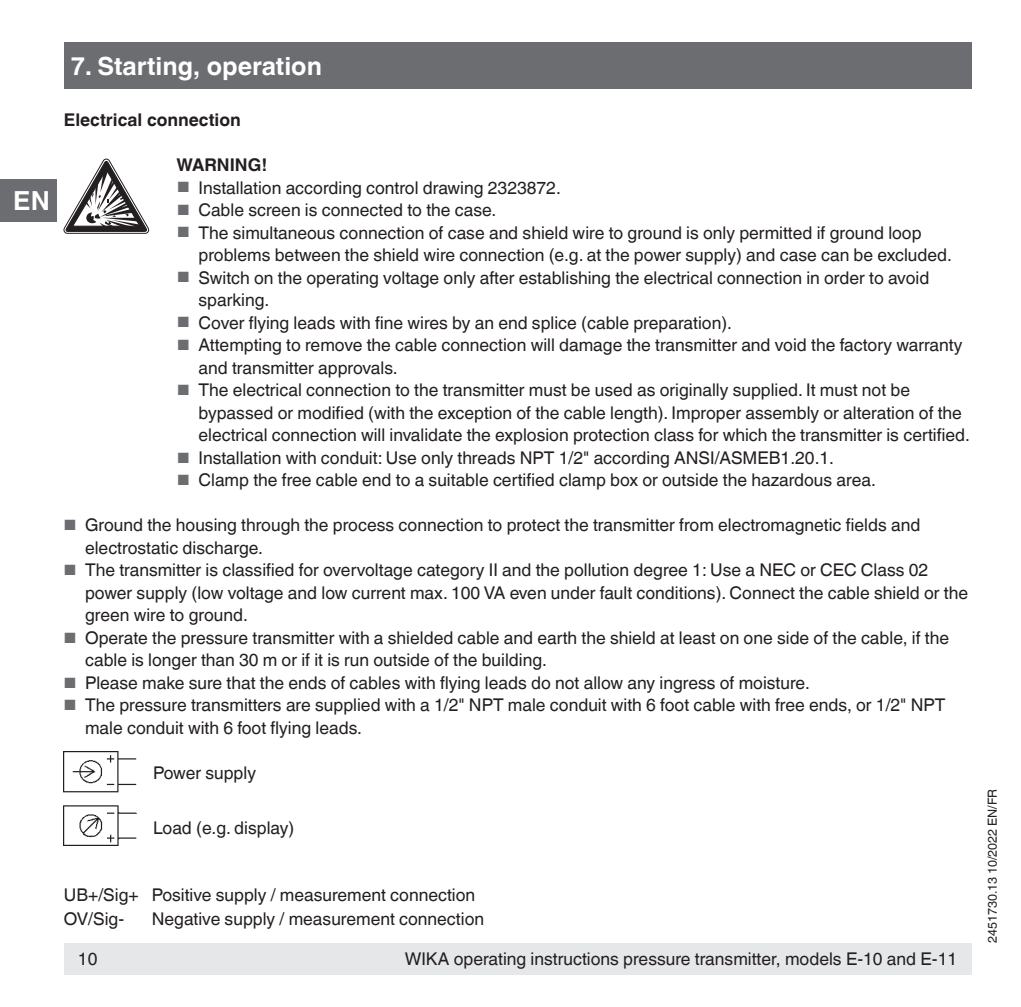
<style>
.page{position:relative;width:1021px;height:1007px;background:#fff}
.page>*{position:absolute;margin:0;border:0;box-sizing:border-box;transform-origin:0 0}
.t1{font:700 26.25px "Helvetica World";color:#fff}
.t2{font:700 25px "Helvetica World";color:#fff}
.t3{font:17.5px/22.5px "Helvetica World";color:#231f20}
.t4{font:700 17.5px "Helvetica World";color:#231f20}
.t5{font:12.5px "Helvetica World";color:#231f20}
.s1{font-size:14.75px;color:#6c6d70}
</style>
<div class="page">
<div style="left:64px;top:943px;width:907px;height:31px;background:#e6e7e9"></div>
<div style="left:64px;top:43px;width:907px;height:46px;background:#6c6d70"></div>
<div style="left:0;top:179px;width:57px;height:43px;background:#6c6d70"></div>
<img style="left:64px;top:751px;width:73px;height:41px">
<img style="left:64px;top:805px;width:72px;height:40px">
<svg style="left:64px;top:159px;width:85px;height:74px"></svg>
<h1 class="t1" style="left:13px;top:186px;width:38px">EN</h1>
<h2 class="t2" style="left:71px;top:51px;width:252px">7. Starting, operation</h2>
<p class="t4" style="left:64px;top:110px;width:178px">Electrical connection</p>
<p class="t4" style="left:176px;top:155px;width:92px">WARNING!</p>
<p class="t3" style="left:177px;top:176px;width:385px"><span class="s1">■</span> Installation according control drawing 2323872.</p>
<p class="t3" style="left:177px;top:199px;width:321px"><span class="s1">■</span> Cable screen is connected to the case.</p>
<p class="t3" style="left:198px;top:221px;width:755px;text-indent:-21px"><span class="s1">■</span> The simultaneous connection of case and shield wire to ground is only permitted if ground loop problems between the shield wire connection (e.g. at the power supply) and case can be excluded.</p>
<p class="t3" style="left:198px;top:266px;width:732px;text-indent:-21px"><span class="s1">■</span> Switch on the operating voltage only after establishing the electrical connection in order to avoid sparking.</p>
<p class="t3" style="left:177px;top:311px;width:556px"><span class="s1">■</span> Cover flying leads with fine wires by an end splice (cable preparation).</p>
<p class="t3" style="left:198px;top:334px;width:765px;text-indent:-21px"><span class="s1">■</span> Attempting to remove the cable connection will damage the transmitter and void the factory warranty and transmitter approvals.</p>
<p class="t3" style="left:198px;top:379px;width:773px;text-indent:-21px"><span class="s1">■</span> The electrical connection to the transmitter must be used as originally supplied. It must not be bypassed or modified (with the exception of the cable length). Improper assembly or alteration of the electrical connection will invalidate the explosion protection class for which the transmitter is certified.</p>
<p class="t3" style="left:177px;top:446px;width:658px"><span class="s1">■</span> Installation with conduit: Use only threads NPT 1/2" according ANSI/ASMEB1.20.1.</p>
<p class="t3" style="left:177px;top:469px;width:700px"><span class="s1">■</span> Clamp the free cable end to a suitable certified clamp box or outside the hazardous area.</p>
<p class="t3" style="left:85px;top:514px;width:836px;text-indent:-21px"><span class="s1">■</span> Ground the housing through the process connection to protect the transmitter from electromagnetic fields and electrostatic discharge.</p>
<p class="t3" style="left:85px;top:559px;width:884px;text-indent:-21px"><span class="s1">■</span> The transmitter is classified for overvoltage category II and the pollution degree 1: Use a NEC or CEC Class 02 power supply (low voltage and low current max. 100 VA even under fault conditions). Connect the cable shield or the green wire to ground.</p>
<p class="t3" style="left:85px;top:626px;width:865px;text-indent:-21px"><span class="s1">■</span> Operate the pressure transmitter with a shielded cable and earth the shield at least on one side of the cable, if the cable is longer than 30 m or if it is run outside of the building.</p>
<p class="t3" style="left:64px;top:671px;width:747px"><span class="s1">■</span> Please make sure that the ends of cables with flying leads do not allow any ingress of moisture.</p>
<p class="t3" style="left:85px;top:694px;width:861px;text-indent:-21px"><span class="s1">■</span> The pressure transmitters are supplied with a 1/2" NPT male conduit with 6 foot cable with free ends, or 1/2" NPT male conduit with 6 foot flying leads.</p>
<p class="t3" style="left:153px;top:761px;width:104px">Power supply</p>
<p class="t3" style="left:153px;top:816px;width:143px">Load (e.g. display)</p>
<p class="t3" style="left:64px;top:883px;width:413px;line-height:23.2px">UB+/Sig+ Positive supply / measurement connection<br>OV/Sig-</p>
<p class="t3" style="left:152px;top:907px;width:334px">Negative supply / measurement connection</p>
<p class="t3" style="left:78px;top:947px;width:21px">10</p>
<p class="t3" style="left:405px;top:947px;width:554px">WIKA operating instructions pressure transmitter, models E-10 and E-11</p>
<p class="t5" style="left:985px;top:943px;width:156px;rotate:-90deg">2451730.13 10/2022 EN/FR</p>
</div>
